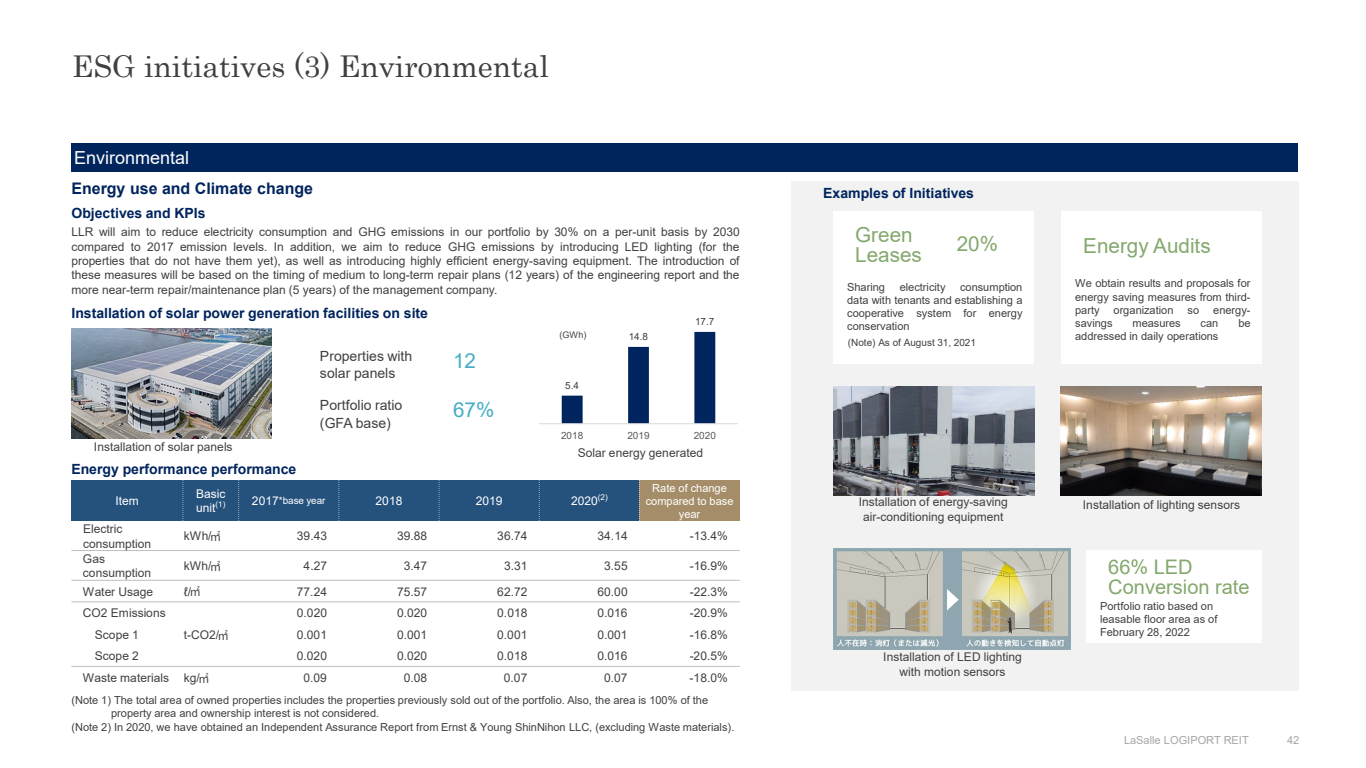
<style>
.page{position:relative;width:1366px;height:768px;background:#fff}
.page>*{position:absolute;margin:0;border:0;box-sizing:border-box;transform-origin:0 0}
.t1{font:30px "Century";color:#404040}
.t2{font:20.6px "Arial";color:#84a86d}
.t3{font:20.6px "Arial";color:#45adc6}
.t4{font:20px/19.9px "Arial";color:#84a86d}
.t5{font:18px "Arial";color:#fff}
.t6{font:700 16px "Arial";color:#00245d}
.t7{font:700 14px "Arial";color:#00245d}
.t8{font:14px/16.8px "Arial";color:#404040}
.t9{font:12px/14.4px "Arial";letter-spacing:.005em;color:#404040;text-align:justify}
.t10{font:12px/14.4px "Arial";letter-spacing:.005em;color:#fff}
.t11{font:11px/13.2px "Arial";color:#404040}
.t12{font:11px/13.2px "Arial";color:#fff;text-align:center}
.t13{font:11px "Arial";color:#a6a6a6}
.t14{font:10px "Arial";color:#404040}
.t15{font:10px "Arial";color:#fff}
.t16{font:10px "Arial";color:#595959}
.t17{font:9px "Arial";color:#404040}
.s1{font-size:12px}
</style>
<div class="page">
<div style="left:791px;top:181px;width:507px;height:509px;background:#f2f2f2"></div>
<div style="left:71px;top:143px;width:1227px;height:29px;background:#00255c"></div>
<img style="left:1060px;top:386px;width:201px;height:110px">
<img style="left:833px;top:386px;width:201px;height:110px">
<div style="left:71px;top:480px;width:112px;height:41px;background:#25517d"></div>
<div style="left:183px;top:480px;width:56px;height:41px;background:#25517d"></div>
<div style="left:239px;top:480px;width:100px;height:41px;background:#25517d"></div>
<div style="left:339px;top:480px;width:100px;height:41px;background:#25517d"></div>
<div style="left:439px;top:480px;width:100px;height:41px;background:#25517d"></div>
<div style="left:539px;top:480px;width:100px;height:41px;background:#25517d"></div>
<div style="left:639px;top:480px;width:100px;height:41px;background:#a48d68"></div>
<svg style="left:183px;top:480px;width:1px;height:41px"></svg>
<svg style="left:238px;top:480px;width:1px;height:41px"></svg>
<svg style="left:338px;top:480px;width:1px;height:41px"></svg>
<svg style="left:439px;top:480px;width:1px;height:41px"></svg>
<svg style="left:539px;top:480px;width:1px;height:41px"></svg>
<svg style="left:639px;top:480px;width:1px;height:41px"></svg>
<hr style="left:71px;top:550px;width:668px;height:1px;background:#bfbfbf">
<hr style="left:71px;top:580px;width:668px;height:1px;background:#bfbfbf">
<hr style="left:71px;top:602px;width:668px;height:1px;background:#bfbfbf">
<hr style="left:71px;top:666px;width:668px;height:1px;background:#bfbfbf">
<div style="left:833px;top:211px;width:200px;height:153px;background:#fff"></div>
<img style="left:71px;top:328px;width:201px;height:110px">
<svg style="left:561px;top:332px;width:154px;height:91px"></svg>
<hr style="left:539px;top:423px;width:199px;height:1px;background:#d9d9d9">
<div style="left:1060px;top:211px;width:201px;height:153px;background:#fff"></div>
<img style="left:833px;top:549px;width:237px;height:100px">
<div style="left:1085px;top:550px;width:176px;height:93px;background:#fff"></div>
<h1 class="t1" style="left:72px;top:41px;width:478px">ESG initiatives (3) Environmental</h1>
<p class="t5" style="left:74px;top:146px;width:116px">Environmental</p>
<p class="t6" style="left:71px;top:177px;width:243px">Energy use and Climate change</p>
<p class="t7" style="left:71px;top:203px;width:136px">Objectives and KPIs</p>
<p class="t9" style="left:71px;top:225px;width:669px">LLR will aim to reduce electricity consumption and GHG emissions in our portfolio by 30% on a per-unit basis by 2030 compared to 2017 emission levels. In addition, we aim to reduce GHG emissions by introducing LED lighting (for the properties that do not have them yet), as well as introducing highly efficient energy-saving equipment. The introduction of these measures will be based on the timing of medium to long-term repair plans (12 years) of the engineering report and the more near-term repair/maintenance plan (5 years) of the management company.</p>
<p class="t7" style="left:71px;top:303px;width:358px">Installation of solar power generation facilities on site</p>
<p class="t9" style="left:94px;top:440px;width:140px">Installation of solar panels</p>
<p class="t8" style="left:320px;top:348px;width:94px">Properties with solar panels</p>
<p class="t8" style="left:320px;top:397px;width:84px">Portfolio ratio</p>
<p class="t8" style="left:320px;top:415px;width:72px">(GFA base)</p>
<p class="t3" style="left:453px;top:347px;width:24px">12</p>
<p class="t3" style="left:453px;top:396px;width:43px">67%</p>
<p class="t17" style="left:559px;top:328px;width:28px">(GWh)</p>
<p class="t14" style="left:565px;top:379px;width:15px">5.4</p>
<p class="t14" style="left:628px;top:330px;width:21px">14.8</p>
<p class="t14" style="left:695px;top:315px;width:21px">17.7</p>
<p class="t16" style="left:561px;top:428px;width:24px">2018</p>
<p class="t16" style="left:627px;top:428px;width:24px">2019</p>
<p class="t16" style="left:693px;top:428px;width:24px">2020</p>
<p class="t9" style="left:577px;top:446px;width:127px">Solar energy generated</p>
<p class="t7" style="left:71px;top:459px;width:226px">Energy performance performance</p>
<p class="t10" style="left:115px;top:494px;width:25px">Item</p>
<p class="t10" style="left:196px;top:486px;width:31px">Basic unit<sup>(1)</sup></p>
<p class="t15" style="left:252px;top:494px;width:75px"><span class="s1">2017</span>*base year</p>
<p class="t10" style="left:375px;top:494px;width:28px">2018</p>
<p class="t10" style="left:476px;top:494px;width:28px">2019</p>
<p class="t10" style="left:571px;top:494px;width:38px">2020<sup>(2)</sup></p>
<p class="t12" style="left:645px;top:481px;width:89px">Rate of change compared to base year</p>
<p class="t9" style="left:83px;top:522px;width:70px">Electric consumption</p>
<p class="t9" style="left:184px;top:529px;width:29px">kWh/</p>
<p class="t9" style="left:297px;top:529px;width:32px">39.43</p>
<p class="t9" style="left:397px;top:529px;width:32px">39.88</p>
<p class="t9" style="left:497px;top:529px;width:32px">36.74</p>
<p class="t9" style="left:597px;top:529px;width:32px">34.14</p>
<p class="t9" style="left:689px;top:529px;width:40px">-13.4%</p>
<p class="t9" style="left:83px;top:551px;width:24px">Gas</p>
<p class="t9" style="left:83px;top:566px;width:70px">consumption</p>
<p class="t9" style="left:184px;top:559px;width:29px">kWh/</p>
<p class="t9" style="left:303px;top:559px;width:25px">4.27</p>
<p class="t9" style="left:404px;top:559px;width:25px">3.47</p>
<p class="t9" style="left:504px;top:559px;width:25px">3.31</p>
<p class="t9" style="left:604px;top:559px;width:25px">3.55</p>
<p class="t9" style="left:689px;top:559px;width:40px">-16.9%</p>
<p class="t9" style="left:83px;top:584px;width:72px">Water Usage</p>
<p class="t9" style="left:184px;top:584px;width:9px">ℓ/</p>
<p class="t9" style="left:297px;top:584px;width:32px">77.24</p>
<p class="t9" style="left:397px;top:584px;width:32px">75.57</p>
<p class="t9" style="left:497px;top:584px;width:32px">62.72</p>
<p class="t9" style="left:597px;top:584px;width:32px">60.00</p>
<p class="t9" style="left:689px;top:584px;width:40px">-22.3%</p>
<p class="t9" style="left:83px;top:606px;width:84px">CO2 Emissions</p>
<p class="t9" style="left:184px;top:627px;width:37px">t-CO2/</p>
<p class="t9" style="left:297px;top:606px;width:32px">0.020</p>
<p class="t9" style="left:397px;top:606px;width:32px">0.020</p>
<p class="t9" style="left:497px;top:606px;width:32px">0.018</p>
<p class="t9" style="left:597px;top:606px;width:32px">0.016</p>
<p class="t9" style="left:689px;top:606px;width:40px">-20.9%</p>
<p class="t9" style="left:95px;top:627px;width:45px">Scope 1</p>
<p class="t9" style="left:297px;top:627px;width:32px">0.001</p>
<p class="t9" style="left:397px;top:627px;width:32px">0.001</p>
<p class="t9" style="left:497px;top:627px;width:32px">0.001</p>
<p class="t9" style="left:597px;top:627px;width:32px">0.001</p>
<p class="t9" style="left:689px;top:627px;width:40px">-16.8%</p>
<p class="t9" style="left:95px;top:649px;width:45px">Scope 2</p>
<p class="t9" style="left:297px;top:649px;width:32px">0.020</p>
<p class="t9" style="left:397px;top:649px;width:32px">0.020</p>
<p class="t9" style="left:497px;top:649px;width:32px">0.018</p>
<p class="t9" style="left:597px;top:649px;width:32px">0.016</p>
<p class="t9" style="left:689px;top:649px;width:40px">-20.5%</p>
<p class="t9" style="left:83px;top:670px;width:88px">Waste materials</p>
<p class="t9" style="left:184px;top:670px;width:17px">kg/</p>
<p class="t9" style="left:303px;top:670px;width:25px">0.09</p>
<p class="t9" style="left:404px;top:670px;width:25px">0.08</p>
<p class="t9" style="left:504px;top:670px;width:25px">0.07</p>
<p class="t9" style="left:604px;top:670px;width:25px">0.07</p>
<p class="t9" style="left:689px;top:670px;width:40px">-18.0%</p>
<p class="t11" style="left:111px;top:694px;width:598px;text-indent:-40px">(Note 1) The total area of owned properties includes the properties previously sold out of the portfolio. Also, the area is 100% of the property area and ownership interest is not considered.</p>
<p class="t11" style="left:71px;top:720px;width:664px">(Note 2) In 2020, we have obtained an Independent Assurance Report from Ernst &amp; Young ShinNihon LLC, (excluding Waste materials).</p>
<p class="t7" style="left:823px;top:183px;width:152px">Examples of Initiatives</p>
<p class="t2" style="left:855px;top:221px;width:59px">Green</p>
<p class="t2" style="left:855px;top:241px;width:68px">Leases</p>
<p class="t11" style="left:847px;top:280px;width:39px">Sharing</p>
<p class="t11" style="left:899px;top:280px;width:47px">electricity</p>
<p class="t2" style="left:956px;top:229px;width:43px">20%</p>
<p class="t11" style="left:847px;top:280px;width:177px;text-align:justify;text-indent:113px">consumption data with tenants and establishing a cooperative system for energy conservation</p>
<p class="t14" style="left:848px;top:336px;width:130px">(Note) As of August 31, 2021</p>
<p class="t2" style="left:1083px;top:231px;width:129px">Energy Audits</p>
<p class="t11" style="left:1075px;top:277px;width:177px;text-align:justify">We obtain results and proposals for energy saving measures from third&shy;party</p>
<p class="t11" style="left:1113px;top:303px;width:61px">organization</p>
<p class="t11" style="left:1187px;top:303px;width:13px">so</p>
<p class="t11" style="left:1213px;top:303px;width:39px">energy-</p>
<p class="t11" style="left:1075px;top:316px;width:39px">savings</p>
<p class="t11" style="left:1132px;top:316px;width:50px">measures</p>
<p class="t11" style="left:1200px;top:316px;width:19px">can</p>
<p class="t11" style="left:1238px;top:316px;width:14px">be</p>
<p class="t11" style="left:1075px;top:330px;width:145px">addressed in daily operations</p>
<p class="t9" style="left:858px;top:495px;width:151px">Installation of energy-saving</p>
<p class="t9" style="left:1082px;top:497px;width:159px">Installation of lighting sensors</p>
<p class="t9" style="left:863px;top:509px;width:142px">air-conditioning equipment</p>
<p class="t9" style="left:883px;top:650px;width:140px">Installation of LED lighting</p>
<p class="t9" style="left:899px;top:664px;width:107px">with motion sensors</p>
<p class="t4" style="left:1108px;top:557px;width:143px">66% LED<br>Conversion rate</p>
<p class="t11" style="left:1100px;top:599px;width:119px">Portfolio ratio based on leasable floor area as of<br>February 28, 2022</p>
<p class="t13" style="left:1124px;top:732px;width:126px">LaSalle LOGIPORT REIT</p>
<p class="t13" style="left:1286px;top:732px;width:14px">42</p>
</div>
